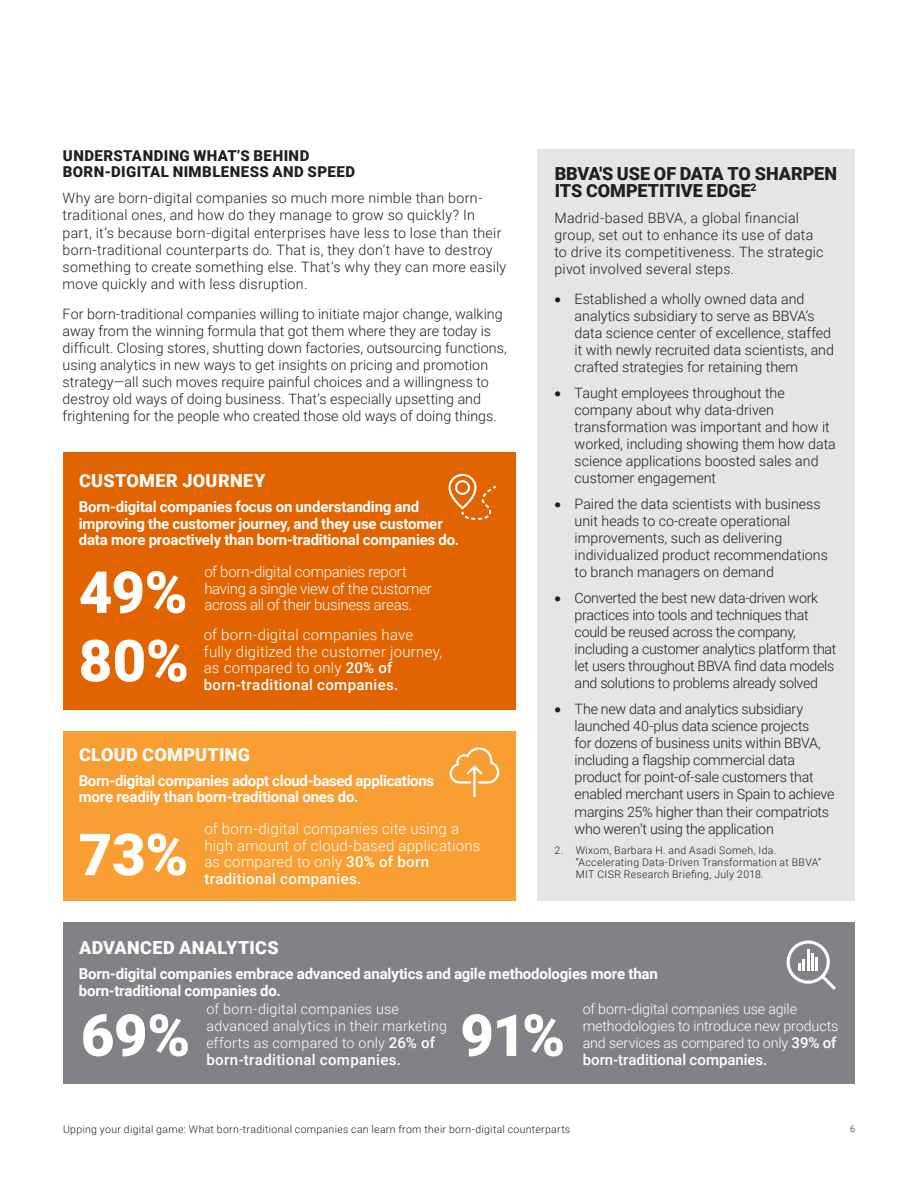
<style>
.page{position:relative;width:918px;height:1188px;background:#fff}
.page>*{position:absolute;margin:0;border:0;box-sizing:border-box;transform-origin:0 0}
.Body{font:900 58.05px "Roboto";letter-spacing:-.01em;color:#fff}
.Subheading_2{font:900 18px "Roboto";letter-spacing:.02em;color:#fff}
.Subheading_2-2{font:900 18px/16.5px "Roboto";letter-spacing:-.005em;color:#231f20}
.Subheading_2-3{font:700 15px/16.5px "Roboto";letter-spacing:-.01em;color:#fff}
.Body-2{font:300 15px/16.5px "Roboto";letter-spacing:.015em;color:#fff}
.Subheading_2-4{font:300 15px/16.5px "Roboto";letter-spacing:-.02em;color:#fff}
.Subheading_2-5{font:900 15px/16.5px "Roboto";letter-spacing:.03em;color:#231f20}
.Body-3{font:500 15px "Roboto";letter-spacing:.01em;color:#fff}
.Body-4{font:300 14.25px/17.1px "Roboto";color:#231f20}
.Body-5{font:300 14.25px/17.1px "Roboto";letter-spacing:-.02em;color:#231f20}
.Body-6{font:300 14.25px/17.1px "Roboto";color:#fff}
.Body-7{font:300 14.25px/17.1px "Roboto";letter-spacing:.02em;color:#231f20}
.Note{font:300 10.5px/12px "Roboto";letter-spacing:.03em;color:#231f20}
.t1{font:300 9px "Roboto";color:#231f20}
.s1{font-weight:500}
.s2{font-weight:500;font-size:15px}
</style>
<div class="page">
<div style="left:64px;top:923px;width:791px;height:161px;background:#808285"></div>
<svg style="left:786px;top:940px;width:50px;height:50px"></svg>
<div style="left:537px;top:150px;width:318px;height:751px;background:#e4e5e7"></div>
<div style="left:64px;top:731px;width:452px;height:170px;background:#f89e32"></div>
<div style="left:64px;top:453px;width:452px;height:257px;background:#e16400"></div>
<svg style="left:448px;top:474px;width:48px;height:46px"></svg>
<svg style="left:450px;top:747px;width:49px;height:50px"></svg>
<p class="Subheading_2-5" style="left:63px;top:147px;width:294px">UNDERSTANDING WHAT’S BEHIND<br>BORN-DIGITAL NIMBLENESS AND SPEED</p>
<p class="Body-4" style="left:63px;top:189px;width:445px">Why are born-digital companies so much more nimble than born&shy;traditional ones, and how do they manage to grow so quickly? In part, it’s because born-digital enterprises have less to lose than their born-traditional counterparts do. That is, they don’t have to destroy something to create something else. That’s why they can more easily move quickly and with less disruption.</p>
<p class="Body-4" style="left:63px;top:305px;width:446px">For born-traditional companies willing to initiate major change, walking away from the winning formula that got them where they are today is difficult. Closing stores, shutting down factories, outsourcing functions, using analytics in new ways to get insights on pricing and promotion strategy—all such moves require painful choices and a willingness to destroy old ways of doing business. That’s especially upsetting and frightening for the people who created those old ways of doing things.</p>
<p class="Subheading_2" style="left:79px;top:468px;width:188px">CUSTOMER JOURNEY</p>
<p class="Subheading_2-3" style="left:79px;top:498px;width:382px">Born-digital companies focus on understanding and improving the customer journey, and they use customer data more proactively than born-traditional companies do.</p>
<p class="Body" style="left:79px;top:552px;width:110px">49%</p>
<p class="Subheading_2-4" style="left:204px;top:563px;width:229px">of born-digital companies report having a single view of the customer across all of their business areas.</p>
<p class="Body" style="left:79px;top:620px;width:112px">80%</p>
<p class="Body-2" style="left:204px;top:626px;width:240px">of born-digital companies have fully digitized the customer journey, as compared to only <span class="s1">20% of born-traditional companies.</span></p>
<p class="Subheading_2" style="left:79px;top:742px;width:173px">CLOUD COMPUTING</p>
<p class="Subheading_2-3" style="left:79px;top:772px;width:357px">Born-digital companies adopt cloud-based applications more readily than born-traditional ones do.</p>
<p class="Body" style="left:79px;top:814px;width:111px">73%</p>
<p class="Body-2" style="left:204px;top:820px;width:278px">of born-digital companies cite using a high amount of cloud-based applications as compared to only <span class="s1">30% of born traditional companies.</span></p>
<p class="Subheading_2-2" style="left:555px;top:165px;width:284px">BBVA'S USE OF DATA TO SHARPEN<br>ITS COMPETITIVE EDGE<sup>2</sup></p>
<p class="Body-7" style="left:554px;top:208px;width:271px">Madrid-based BBVA, a global financial group, set out to enhance its use of data to drive its competitiveness. The strategic pivot involved several steps.</p>
<p class="Body-4" style="left:575px;top:290px;width:261px;text-indent:-20px">• Established a wholly owned data and analytics subsidiary to serve as BBVA’s data science center of excellence, staffed it with newly recruited data scientists, and crafted strategies for retaining them</p>
<p class="Body-4" style="left:575px;top:384px;width:263px;text-indent:-20px">• Taught employees throughout the company about why data-driven transformation was important and how it worked, including showing them how data science applications boosted sales and customer engagement</p>
<p class="Body-4" style="left:575px;top:495px;width:255px;text-indent:-20px">• Paired the data scientists with business unit heads to co-create operational improvements, such as delivering individualized product recommendations to branch managers on demand</p>
<p class="Body-5" style="left:575px;top:589px;width:263px;text-indent:-20px">• Converted the best new data-driven work practices into tools and techniques that could be reused across the company, including a customer analytics platform that let users throughout BBVA find data models and solutions to problems already solved</p>
<p class="Body-5" style="left:575px;top:700px;width:261px;text-indent:-20px">• The new data and analytics subsidiary launched 40-plus data science projects<br>for dozens of business units within BBVA, including a flagship commercial data product for point-of-sale customers that enabled merchant users in Spain to achieve margins 25% higher than their compatriots who weren’t using the application</p>
<p class="Note" style="left:576px;top:844px;width:247px;text-indent:-21px">2. Wixom, Barbara H. and Asadi Someh, Ida. “Accelerating Data-Driven Transformation at BBVA”<br>MIT CISR Research Briefing, July 2018.</p>
<p class="Subheading_2" style="left:79px;top:935px;width:201px">ADVANCED ANALYTICS</p>
<p class="Subheading_2-3" style="left:79px;top:965px;width:581px">Born-digital companies embrace advanced analytics and agile methodologies more than born-traditional companies do.</p>
<p class="Body" style="left:81px;top:995px;width:111px">69%</p>
<p class="Body-6" style="left:206px;top:1000px;width:242px">of born-digital companies use advanced analytics in their marketing efforts as compared to only <span class="s2">26% of</span></p>
<p class="Body-3" style="left:206px;top:1049px;width:196px">born-traditional companies.</p>
<p class="Body" style="left:460px;top:995px;width:106px">91%</p>
<p class="Body-6" style="left:583px;top:1000px;width:257px">of born-digital companies use agile methodologies to introduce new products and services as compared to only <span class="s2">39% of</span></p>
<p class="Body-3" style="left:583px;top:1049px;width:186px">born-traditional companies.</p>
<p class="Note" style="left:63px;top:1123px;width:509px">Upping your digital game: What born-traditional companies can learn from their born-digital counterparts</p>
<p class="t1" style="left:850px;top:1122px;width:6px">6</p>
</div>
